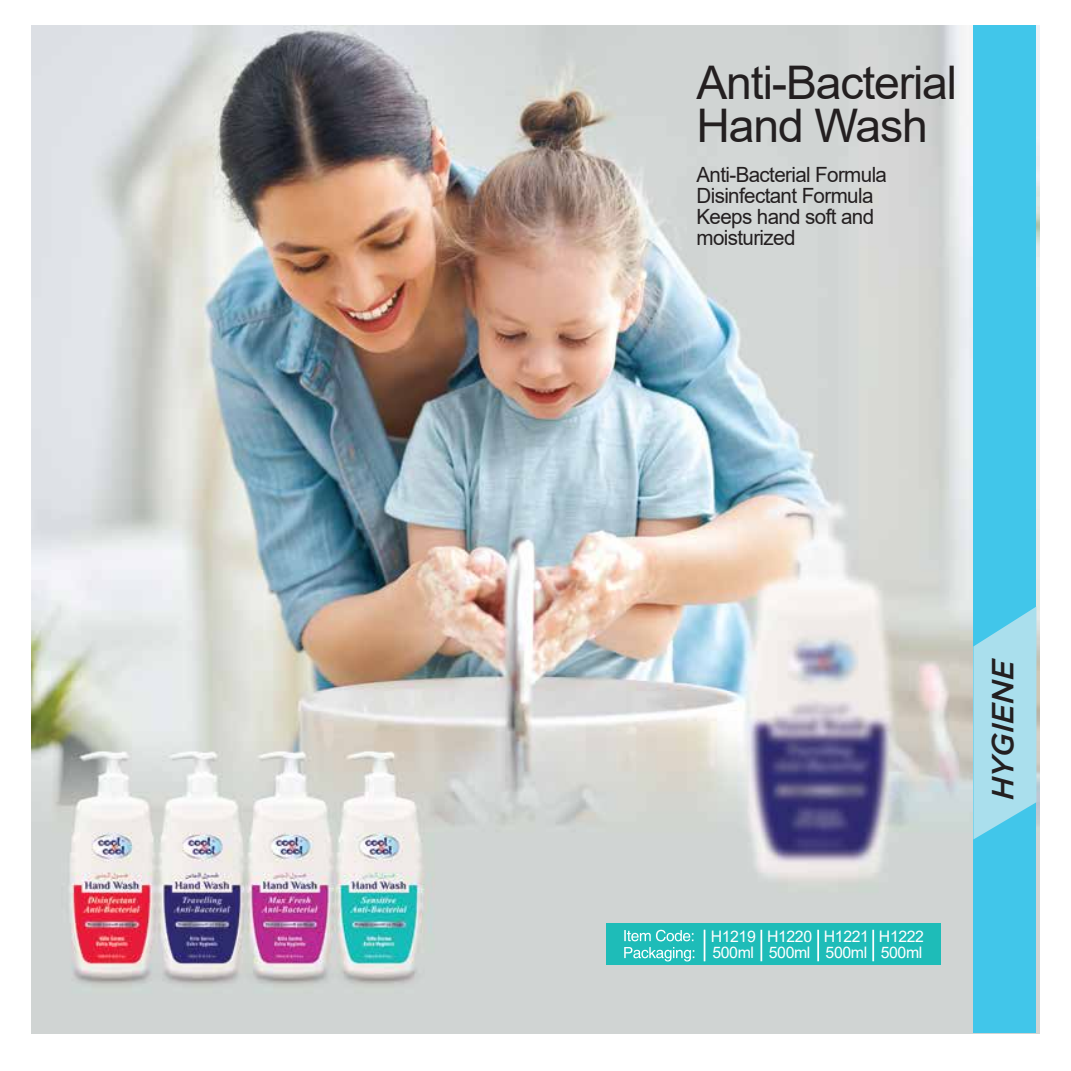
<style>
.page{position:relative;width:1071px;height:1071px;background:#fff}
.page>*{position:absolute;margin:0;border:0;box-sizing:border-box;transform-origin:0 0}
.t1{font:46.38px/43.8px "Arial";letter-spacing:-.025em;color:#231f20}
.t2{font:italic 500 30.45px "Gotham";color:#231f20}
.t3{font:21px/21px "Arial";letter-spacing:-.03em;color:#231f20}
.t4{font:15.92px/16.6px "Arial";letter-spacing:-.025em;color:#fff}
</style>
<div class="page">
<img style="left:32px;top:25px;width:1008px;height:1008px">
<div style="left:973px;top:25px;width:63px;height:1008px;background:#41c6ea"></div>
<svg style="left:973px;top:607px;width:63px;height:232px"></svg>
<div style="left:607px;top:923px;width:334px;height:42px;background:#1ebcb8"></div>
<hr style="left:704px;top:930px;width:1px;height:31px;background:#fff">
<svg style="left:624px;top:930px;width:70px;height:11px"></svg>
<svg style="left:624px;top:947px;width:70px;height:15px"></svg>
<hr style="left:760px;top:930px;width:2px;height:31px;background:#fff">
<hr style="left:817px;top:930px;width:2px;height:31px;background:#fff">
<hr style="left:872px;top:930px;width:2px;height:31px;background:#fff">
<h1 class="t1" style="left:697px;top:60px;width:262px">Anti-Bacterial<br>Hand Wash</h1>
<p class="t3" style="left:696px;top:164px;width:192px">Anti-Bacterial Formula<br>Disinfectant Formula<br>Keeps hand soft and moisturized</p>
<p class="t4" style="left:711px;top:928px;width:47px">H1219<br>500ml</p>
<p class="t4" style="left:767px;top:928px;width:47px">H1220<br>500ml</p>
<p class="t4" style="left:824px;top:928px;width:47px">H1221<br>500ml</p>
<p class="t4" style="left:879px;top:928px;width:47px">H1222<br>500ml</p>
<h2 class="t2" style="left:985px;top:800px;width:143px;rotate:-90deg">HYGIENE</h2>
</div>
